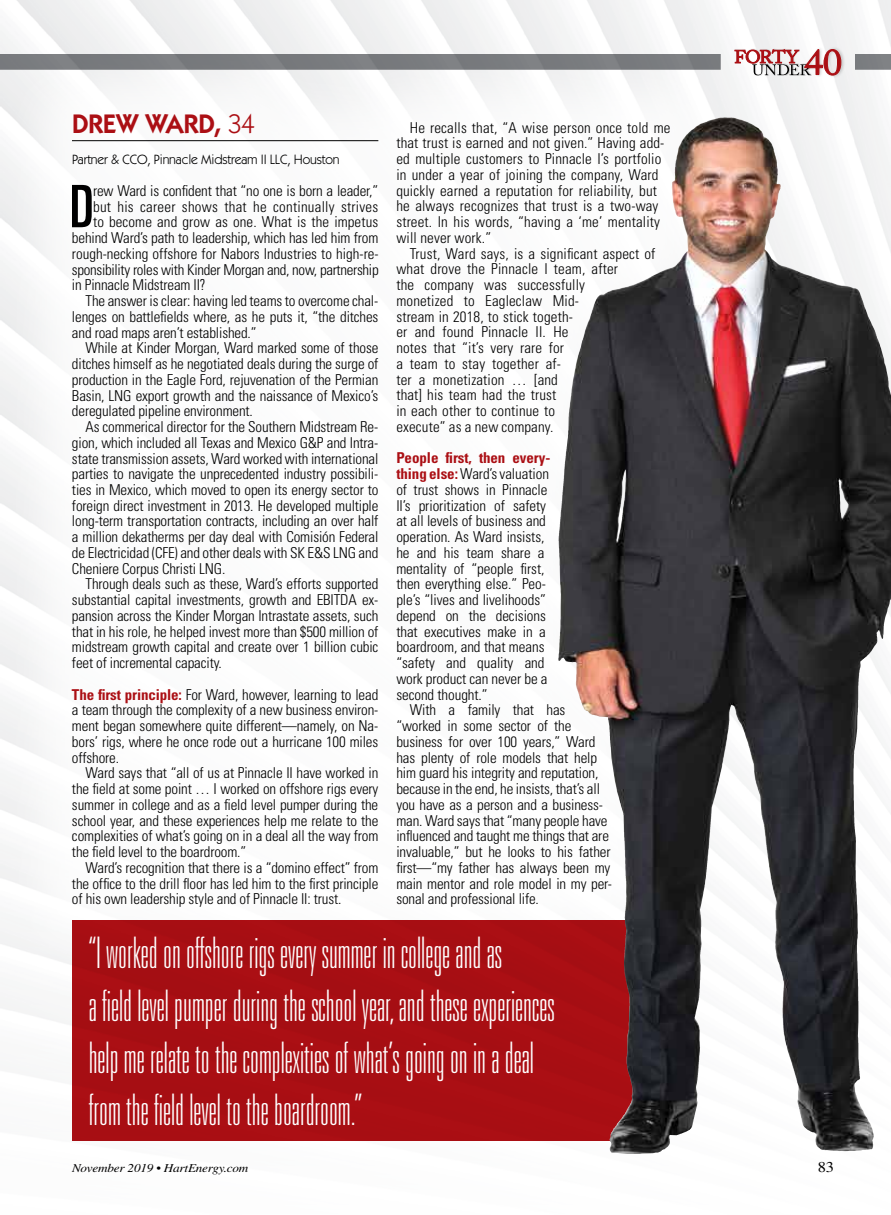
<style>
.page{position:relative;width:891px;height:1215px;background:#fff}
.page>*{position:absolute;margin:0;border:0;box-sizing:border-box;transform-origin:0 0}
.t1{font:ultra-condensed 58.65px "Univers";color:#000}
.t2{font:100 ultra-condensed 43.5px/52.2px "Univers";color:#fff}
.t3{font:600 27px "Itc Kabel";letter-spacing:-.01em;color:#ab0f14}
.t4{font:300 condensed 15px/15.8px "Univers";letter-spacing:-.01em;color:#000;text-align:justify}
.t5{font:300 condensed 15px/15.8px "Univers";letter-spacing:.01em;color:#000}
.t6{font:300 condensed 15px "Univers";letter-spacing:.015em;color:#000}
.t7{font:15px "Times LT Std";color:#000;scale:1.1 1}
.t8{font:13.5px "Itc Kabel";letter-spacing:-.01em;color:#000}
.t9{font:italic 12px "Times LT Std";letter-spacing:-.015em;color:#000;scale:1.1 1}
.s1{font-weight:400}
.s2{font-weight:700;color:#ab0f14}
</style>
<div class="page">
<img style="left:0;top:0;width:891px;height:1154px">
<div style="left:1px;top:43px;width:738px;height:934px;background:#fff;opacity:.75"></div>
<hr style="left:72px;top:140px;width:306px;height:1px;background:#000">
<div style="left:72px;top:920px;width:569px;height:221px;background:#ab0f14"></div>
<img style="left:672px;top:117px;width:51px;height:118px">
<div style="left:0;top:54px;width:721px;height:16px;background:#797c7f"></div>
<div style="left:855px;top:54px;width:36px;height:16px;background:#808285"></div>
<div style="left:752px;top:64px;width:60px;height:12px;background:#000;opacity:.21"></div>
<div style="left:803px;top:46px;width:42px;height:32px;background:#000;opacity:.21"></div>
<div style="left:734px;top:49px;width:66px;height:15px;background:#000;opacity:.21"></div>
<svg style="left:735px;top:49px;width:106px;height:26px"></svg>
<h3 class="t3" style="left:72px;top:108px;width:185px">DREW WARD, <span class="s1">34</span></h3>
<p class="t8" style="left:72px;top:152px;width:269px">Partner &amp; CCO, Pinnacle Midstream II LLC, Houston</p>
<h1 class="t1" style="left:70px;top:173px;width:25px">D</h1>
<p class="t4" style="left:93px;top:183px;width:287px">rew Ward is confident that “no one is born a leader,”</p>
<p class="t5" style="left:396px;top:120px;width:276px;text-indent:13px">He recalls that, “A wise person once told me that trust is earned and not given.” Having add&shy;ed multiple customers to Pinnacle I’s portfolio in under a year of joining the company, Ward quickly earned a reputation for reliability, but he always recognizes that trust is a two-way street. In his words, “having a ‘me’ mentality will never work.”</p>
<p class="t5" style="left:396px;top:246px;width:261px;text-indent:13px">Trust, Ward says, is a significant aspect of what drove the Pinnacle I team, after<br>the company was successfully<br>monetized to Eagleclaw Mid-<br>stream in 2018, to stick togeth-<br>er and found Pinnacle II. He<br>notes that “it’s very rare for<br>a team to stay together af-<br>ter a monetization … [and<br>that] his team had the trust<br>in each other to continue to<br>execute” as a new company.</p>
<p class="t4" style="left:396px;top:450px;width:156px;text-align:left"><span class="s2">People first, then every&shy;thing else:</span> Ward’s valuation of trust shows in Pinnacle<br>II’s prioritization of safety at all levels of business and operation. As Ward insists, he and his team share a mentality of “people first, then everything else.” Peo&shy;ple’s “lives and livelihoods” depend on the decisions that executives make in a boardroom, and that means “safety and quality and work product can never be a second thought.”</p>
<p class="t4" style="left:396px;top:702px;width:217px;text-align:left;text-indent:13px">With a family that has “worked in some sector of the business for over 100 years,” Ward has plenty of role models that help him guard his integrity and reputation, because in the end, he insists, that’s all you have as a person and a business&shy;man. Ward says that “many people have influenced and taught me things that are invaluable,” but he looks to his father first—“my father has always been my main mentor and role model in my per&shy;sonal and professional life.</p>
<h2 class="t2" style="left:89px;top:928px;width:468px">“I worked on offshore rigs every summer in college and as<br>a field level pumper during the school year, and these experiences help me relate to the complexities of what’s going on in a deal from the field level to the boardroom.”</h2>
<p class="t9" style="left:72px;top:1162px;width:162px">November 2019 • HartEnergy.com</p>
<p class="t7" style="left:818px;top:1159px;width:16px">83</p>
<p class="t6" style="left:93px;top:197px;width:287px">but his career shows that he continually strives</p>
<p class="t4" style="left:93px;top:214px;width:287px">to become and grow as one. What is the impetus</p>
<p class="t4" style="left:72px;top:230px;width:308px">behind Ward’s path to leadership, which has led him from</p>
<p class="t4" style="left:72px;top:246px;width:308px">rough-necking offshore for Nabors Industries to high-re-</p>
<p class="t4" style="left:72px;top:261px;width:308px">sponsibility roles with Kinder Morgan and, now, partnership</p>
<p class="t4" style="left:72px;top:277px;width:135px">in Pinnacle Midstream II?</p>
<p class="t4" style="left:85px;top:293px;width:294px">The answer is clear: having led teams to overcome chal-</p>
<p class="t4" style="left:72px;top:309px;width:308px">lenges on battlefields where, as he puts it, “the ditches</p>
<p class="t4" style="left:72px;top:324px;width:186px">and road maps aren’t established.”</p>
<p class="t4" style="left:85px;top:340px;width:294px">While at Kinder Morgan, Ward marked some of those</p>
<p class="t4" style="left:72px;top:356px;width:308px">ditches himself as he negotiated deals during the surge of</p>
<p class="t4" style="left:72px;top:372px;width:308px">production in the Eagle Ford, rejuvenation of the Permian</p>
<p class="t4" style="left:72px;top:387px;width:308px">Basin, LNG export growth and the naissance of Mexico’s</p>
<p class="t4" style="left:72px;top:403px;width:182px">deregulated pipeline environment.</p>
<p class="t4" style="left:85px;top:419px;width:294px">As commerical director for the Southern Midstream Re-</p>
<p class="t4" style="left:72px;top:435px;width:308px">gion, which included all Texas and Mexico G&amp;P and Intra-</p>
<p class="t4" style="left:72px;top:450px;width:308px">state transmission assets, Ward worked with international</p>
<p class="t4" style="left:72px;top:466px;width:308px">parties to navigate the unprecedented industry possibili-</p>
<p class="t4" style="left:72px;top:482px;width:308px">ties in Mexico, which moved to open its energy sector to</p>
<p class="t4" style="left:72px;top:498px;width:308px">foreign direct investment in 2013. He developed multiple</p>
<p class="t4" style="left:72px;top:513px;width:308px">long-term transportation contracts, including an over half</p>
<p class="t4" style="left:72px;top:529px;width:308px">a million dekatherms per day deal with Comisión Federal</p>
<p class="t4" style="left:72px;top:545px;width:308px">de Electricidad (CFE) and other deals with SK E&amp;S LNG and</p>
<p class="t4" style="left:72px;top:561px;width:155px">Cheniere Corpus Christi LNG.</p>
<p class="t4" style="left:85px;top:576px;width:294px">Through deals such as these, Ward’s efforts supported</p>
<p class="t4" style="left:72px;top:592px;width:308px">substantial capital investments, growth and EBITDA ex-</p>
<p class="t4" style="left:72px;top:608px;width:308px">pansion across the Kinder Morgan Intrastate assets, such</p>
<p class="t4" style="left:72px;top:624px;width:308px">that in his role, he helped invest more than $500 million of</p>
<p class="t4" style="left:72px;top:639px;width:308px">midstream growth capital and create over 1 billion cubic</p>
<p class="t4" style="left:72px;top:655px;width:151px">feet of incremental capacity.</p>
<p class="t4" style="left:72px;top:687px;width:308px"><span class="s2">The first principle:</span> For Ward, however, learning to lead a team through the complexity of a new business environ&shy;ment began somewhere quite different—namely, on Na&shy;bors’ rigs, where he once rode out a hurricane 100 miles offshore.</p>
<p class="t4" style="left:72px;top:765px;width:308px;text-indent:14px">Ward says that “all of us at Pinnacle II have worked in the field at some point … I worked on offshore rigs every summer in college and as a field level pumper during the school year, and these experiences help me relate to the complexities of what’s going on in a deal all the way from the field level to the boardroom.”</p>
<p class="t4" style="left:72px;top:860px;width:308px;text-indent:14px">Ward’s recognition that there is a “domino effect” from the office to the drill floor has led him to the first principle of his own leadership style and of Pinnacle II: trust.</p>
</div>
